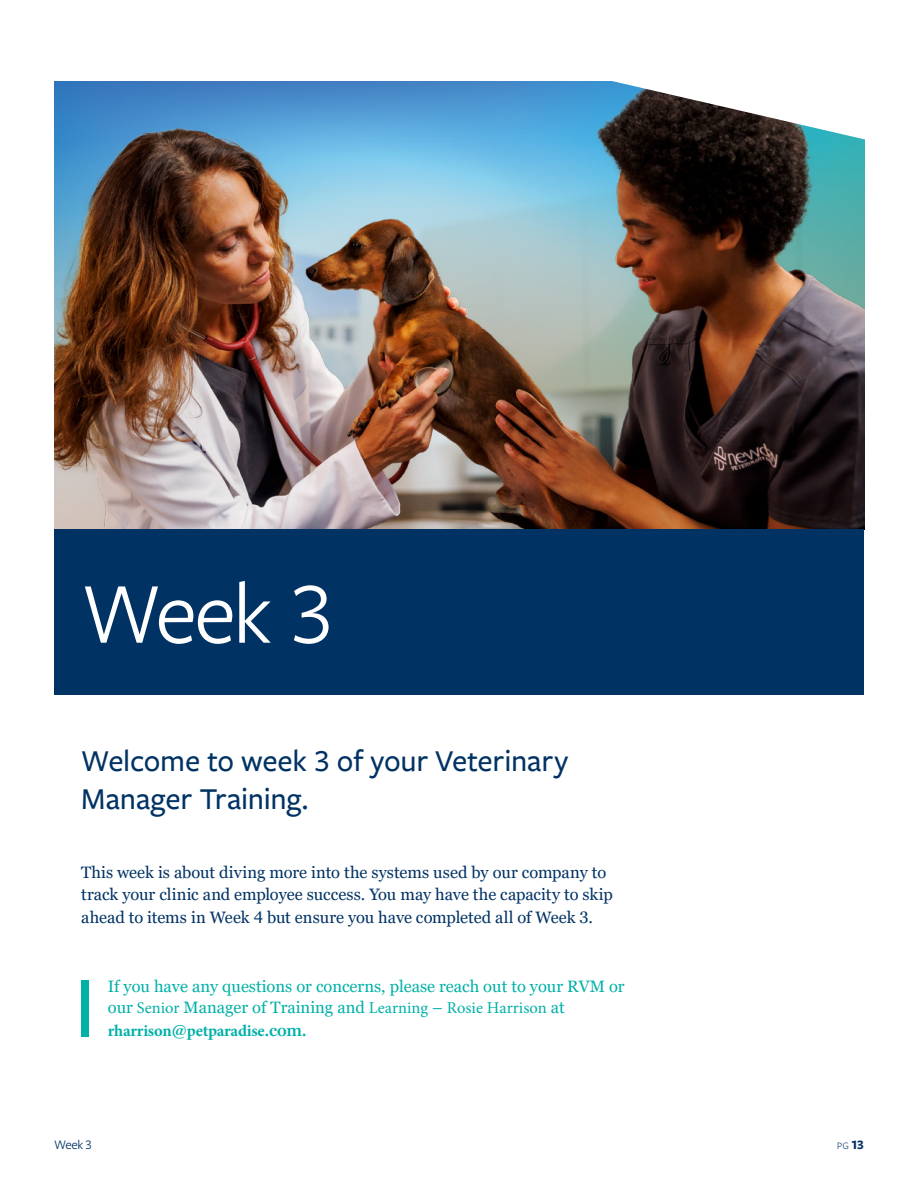
<style>
.page{position:relative;width:918px;height:1188px;background:#fff}
.page>*{position:absolute;margin:0;border:0;box-sizing:border-box;transform-origin:0 0}
.t1{font:90px "Freight Sans Pro";color:#fff}
.t2{font:500 31.5px/37.8px "Freight Sans Pro";letter-spacing:-.005em;color:#003264}
.t3{font:16.5px/22.5px "Georgia Pro";letter-spacing:-.005em;color:#003264}
.t4{font:16.5px/22.5px "Minion Pro";color:#00b1a8}
.t5{font:16.5px "Georgia Pro";color:#00b1a8}
.t6{font:13.5px "Freight Sans Pro";color:#003264}
.t7{font:300 13.5px "Freight Sans Pro";color:#003264}
.s1{font-family:"Georgia Pro"}
.s2{font-weight:700}
.s3{font-family:"Georgia Pro";font-weight:600}
</style>
<div class="page">
<img style="left:54px;top:81px;width:810px;height:448px">
<div style="left:54px;top:529px;width:810px;height:165px;background:#003264"></div>
<svg style="left:261px;top:81px;width:604px;height:71px"></svg>
<div style="left:81px;top:980px;width:8px;height:57px;background:#00b1a8"></div>
<h1 class="t1" style="left:81px;top:553px;width:254px">Week 3</h1>
<h2 class="t2" style="left:81px;top:741px;width:489px">Welcome to week 3 of your Veterinary<br>Manager Training.</h2>
<p class="t3" style="left:81px;top:862px;width:533px">This week is about diving more into the systems used by our company to track your clinic and employee success. You may have the capacity to skip ahead to items in Week 4 but ensure you have completed all of Week 3.</p>
<p class="t5" style="left:108px;top:976px;width:518px">If you have any questions or concerns, please reach out to your RVM or</p>
<p class="t4" style="left:108px;top:997px;width:459px"><span class="s1">our</span> Senior <span class="s1">Manager of Training and</span> Learning <span class="s1">–</span> Rosie Harrison <span class="s1">at </span><span class="s2">rharrison</span><span class="s3">@</span><span class="s2">petparadise</span><span class="s3">.com.</span></p>
<p class="t6" style="left:54px;top:1136px;width:40px">Week 2</p>
<p class="t7" style="left:837px;top:1136px;width:29px">pg <span class="s2">13</span></p>
<p class="t6" style="left:85px;top:1136px;width:8px">3</p>
</div>
